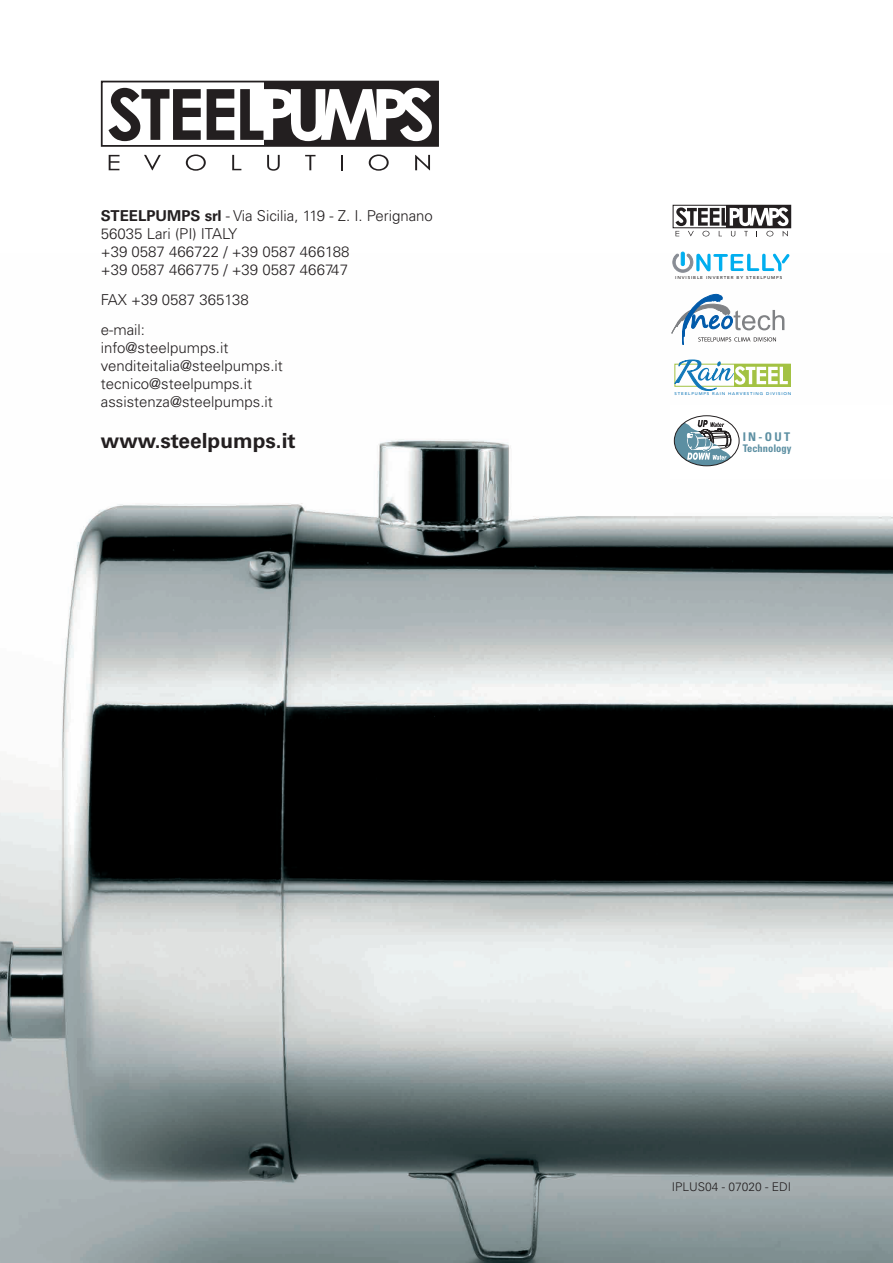
<style>
.page{position:relative;width:893px;height:1263px;background:#fff}
.page>*{position:absolute;margin:0;border:0;box-sizing:border-box;transform-origin:0 0}
.t1{font:700 20.85px "Univers";color:#231f20}
.t2{font:300 15px/18px "Univers";color:#231f20}
.t3{font:300 12px "Univers";color:#231f20}
.t4{font:700 condensed 12px "Univers";color:#5c8fa2}
.t5{font:700 condensed 10.5px "Univers";color:#5c8fa2}
.t6{font:500 4.2px "Avenir";letter-spacing:.2em;color:#231f20;scale:1.08 1}
.t7{font:500 4.05px "Avenir";letter-spacing:.2em;color:#1178b9;scale:1.08 1}
.s1{font-weight:700}
</style>
<div class="page">
<img style="left:0;top:253px;width:893px;height:1010px">
<div style="left:102px;top:82px;width:336px;height:64px;background:#231f20"></div>
<div style="left:102px;top:82px;width:161px;height:64px;background:#fff"></div>
<div style="left:101px;top:81px;width:338px;height:66px;border:2px solid #231f20"></div>
<svg style="left:108px;top:88px;width:93px;height:53px"></svg>
<svg style="left:207px;top:89px;width:27px;height:51px"></svg>
<svg style="left:240px;top:88px;width:192px;height:53px"></svg>
<svg style="left:109px;top:155px;width:11px;height:15px"></svg>
<svg style="left:144px;top:155px;width:17px;height:15px"></svg>
<svg style="left:186px;top:154px;width:20px;height:17px"></svg>
<svg style="left:232px;top:155px;width:9px;height:15px"></svg>
<svg style="left:267px;top:155px;width:13px;height:16px"></svg>
<svg style="left:305px;top:155px;width:11px;height:15px"></svg>
<svg style="left:341px;top:155px;width:2px;height:15px"></svg>
<svg style="left:369px;top:154px;width:20px;height:17px"></svg>
<svg style="left:415px;top:155px;width:15px;height:15px"></svg>
<div style="left:673px;top:205px;width:118px;height:23px;border:1px solid #231f20"></div>
<svg style="left:675px;top:207px;width:113px;height:29px"></svg>
<div style="left:734px;top:364px;width:56px;height:22px;background:#a3c243"></div>
<img style="left:671px;top:405px;width:222px;height:73px">
<svg style="left:674px;top:419px;width:59px;height:47px"></svg>
<div style="left:674px;top:415px;width:65px;height:51px;border:1px solid #231f20;border-radius:50%"></div>
<svg style="left:671px;top:294px;width:117px;height:97px"></svg>
<svg style="left:673px;top:254px;width:117px;height:19px"></svg>
<div style="left:681px;top:252px;width:3px;height:14px;border:1px solid #00aeef;border-radius:2px"></div>
<p class="t2" style="left:101px;top:207px;width:333px"><span class="s1">STEELPUMPS srl</span> - Via Sicilia, 119 - Z. I. Perignano 56035 Lari (PI) ITALY<br>+39 0587 466722 / +39 0587 466188<br>+39 0587 466775 / +39 0587 466747</p>
<p class="t2" style="left:101px;top:285px;width:149px;line-height:30px">FAX +39 0587 365138 e-mail:</p>
<p class="t2" style="left:101px;top:339px;width:184px">info@steelpumps.it venditeitalia@steelpumps.it tecnico@steelpumps.it assistenza@steelpumps.it</p>
<h1 class="t1" style="left:101px;top:429px;width:196px">www.steelpumps.it</h1>
<p class="t6" style="left:675px;top:274px;width:101px">INVISIBLE INVERTER BY STEELPUMPS</p>
<p class="t7" style="left:674px;top:390px;width:110px">STEELPUMPS RAIN HARVESTING DIVISION</p>
<p class="t4" style="left:743px;top:429px;width:49px">IN-OUT</p>
<p class="t5" style="left:743px;top:442px;width:50px">Technology</p>
<p class="t3" style="left:672px;top:1179px;width:121px">IPLUS04 - 07020 - EDI</p>
</div>
